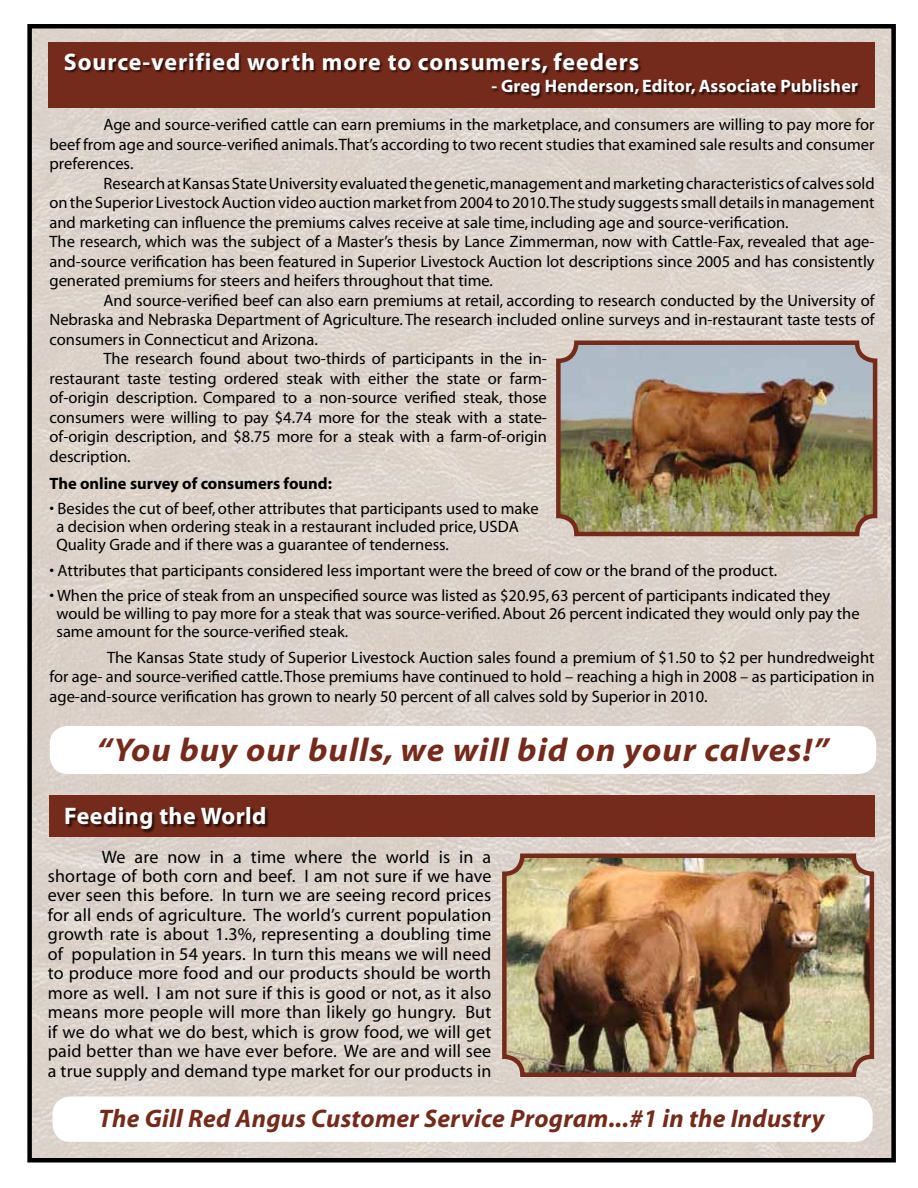
<style>
.page{position:relative;width:918px;height:1188px;background:#fff}
.page>*{position:absolute;margin:0;border:0;box-sizing:border-box;transform-origin:0 0}
.t1{font:italic 700 33px "Myriad";letter-spacing:.03em;color:#752b1c;scale:1.05 1}
.t2{font:italic 700 25.5px "Myriad";letter-spacing:.01em;color:#752b1c}
.t3{font:700 24px "Myriad";letter-spacing:.04em;color:#fff}
.t4{font:700 24px "Myriad";letter-spacing:.02em;color:#fff}
.t5{font:18px/19.5px "Myriad";letter-spacing:.01em;color:#000;text-align:justify}
.t6{font:700 18px "Myriad";letter-spacing:.01em;color:#fff}
.t7{font:16.5px/19.5px "Myriad";color:#000}
.t8{font:700 16.5px "Myriad";color:#000}
</style>
<div class="page">
<img style="left:32px;top:29px;width:859px;height:1128px">
<div style="left:52px;top:1096px;width:821px;height:46px;background:#fff;border-radius:18px"></div>
<img style="left:558px;top:343px;width:317px;height:191px">
<div style="left:556px;top:340px;width:321px;height:196px;border:4px solid #752b1c;border-radius:18px"></div>
<div style="left:48px;top:42px;width:827px;height:65px;background:#752b1c"></div>
<div style="left:66px;top:53px;width:796px;height:47px;background:#000;opacity:.65"></div>
<img style="left:504px;top:856px;width:368px;height:219px">
<div style="left:502px;top:854px;width:372px;height:223px;border:4px solid #752b1c;border-radius:18px"></div>
<div style="left:49px;top:795px;width:826px;height:42px;background:#752b1c"></div>
<div style="left:67px;top:808px;width:202px;height:26px;background:#000;opacity:.65"></div>
<div style="left:50px;top:726px;width:826px;height:48px;background:#fff;border-radius:18px"></div>
<div style="left:27px;top:24px;width:869px;height:1138px;border:4px solid #000"></div>
<h3 class="t3" style="left:64px;top:50px;width:577px">Source-verified worth more to consumers, feeders</h3>
<p class="t6" style="left:491px;top:77px;width:368px">- Greg Henderson, Editor, Associate Publisher</p>
<p class="t7" style="left:50px;top:116px;width:827px;text-align:justify;text-indent:54px">Age and source-verified cattle can earn premiums in the marketplace, and consumers are willing to pay more for beef from age and source-verified animals.That’s according to two recent studies that examined sale results and consumer preferences.</p>
<p class="t7" style="left:50px;top:174px;width:827px;text-indent:54px">Research at Kansas State University evaluated the genetic, management and marketing characteristics of calves sold on the Superior Livestock Auction video auction market from 2004 to 2010.The study suggests small details in management and marketing can influence the premiums calves receive at sale time, including age and source-verification.<br>The research, which was the subject of a Master’s thesis by Lance Zimmerman, now with Cattle-Fax, revealed that age&shy;and-source verification has been featured in Superior Livestock Auction lot descriptions since 2005 and has consistently generated premiums for steers and heifers throughout that time.</p>
<p class="t7" style="left:104px;top:291px;width:773px">And source-verified beef can also earn premiums at retail, according to research conducted by the University of</p>
<p class="t7" style="left:50px;top:311px;width:827px">Nebraska and Nebraska Department of Agriculture. The research included online surveys and in-restaurant taste tests of</p>
<p class="t7" style="left:50px;top:330px;width:270px">consumers in Connecticut and Arizona.</p>
<p class="t7" style="left:104px;top:350px;width:445px">The research found about two-thirds of participants in the in-</p>
<p class="t7" style="left:50px;top:369px;width:499px">restaurant taste testing ordered steak with either the state or farm-</p>
<p class="t7" style="left:50px;top:389px;width:499px">of-origin description. Compared to a non-source verified steak, those</p>
<p class="t7" style="left:50px;top:408px;width:499px">consumers were willing to pay $4.74 more for the steak with a state-</p>
<p class="t7" style="left:50px;top:428px;width:499px">of-origin description, and $8.75 more for a steak with a farm-of-origin</p>
<p class="t7" style="left:50px;top:447px;width:83px">description.</p>
<p class="t8" style="left:50px;top:475px;width:284px">The online survey of consumers found:</p>
<p class="t7" style="left:56px;top:501px;width:484px;line-height:18px;text-indent:-7px">• Besides the cut of beef, other attributes that participants used to make a decision when ordering steak in a restaurant included price, USDA<br>Quality Grade and if there was a guarantee of tenderness.</p>
<p class="t7" style="left:50px;top:561px;width:729px">• Attributes that participants considered less important were the breed of cow or the brand of the product.</p>
<p class="t7" style="left:56px;top:588px;width:805px;line-height:18px;text-indent:-7px">• When the price of steak from an unspecified source was listed as $20.95, 63 percent of participants indicated they would be willing to pay more for a steak that was source-verified. About 26 percent indicated they would only pay the same amount for the source-verified steak.</p>
<p class="t7" style="left:50px;top:648px;width:827px;text-align:justify;text-indent:58px">The Kansas State study of Superior Livestock Auction sales found a premium of $1.50 to $2 per hundredweight for age- and source-verified cattle. Those premiums have continued to hold – reaching a high in 2008 – as participation in age-and-source verification has grown to nearly 50 percent of all calves sold by Superior in 2010.</p>
<h1 class="t1" style="left:97px;top:733px;width:699px">“You buy our bulls, we will bid on your calves!”</h1>
<h3 class="t4" style="left:64px;top:804px;width:204px">Feeding the World</h3>
<p class="t5" style="left:48px;top:848px;width:445px;text-indent:54px">We are now in a time where the world is in a shortage of both corn and beef. I am not sure if we have ever seen this before. In turn we are seeing record prices for all ends of agriculture. The world’s current population growth rate is about 1.3%, representing a doubling time of population in 54 years. In turn this means we will need to produce more food and our products should be worth more as well. I am not sure if this is good or not, as it also means more people will more than likely go hungry. But if we do what we do best, which is grow food, we will get paid better than we have ever before. We are and will see a true supply and demand type market for our products in</p>
<h2 class="t2" style="left:99px;top:1105px;width:727px">The Gill Red Angus Customer Service Program...#1 in the Industry</h2>
</div>
